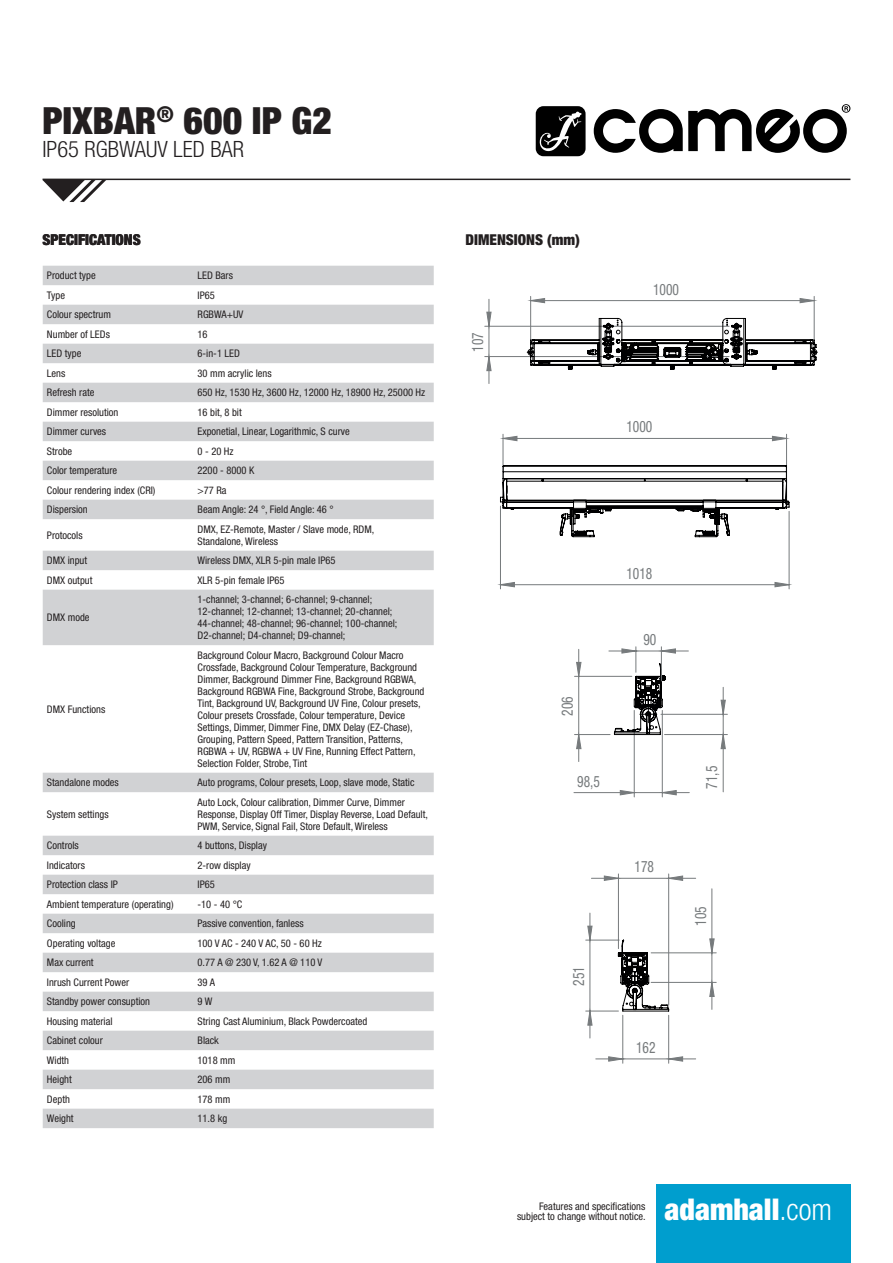
<style>
.page{position:relative;width:893px;height:1263px;background:#fff}
.page>*{position:absolute;margin:0;border:0;box-sizing:border-box;transform-origin:0 0}
.t1{font:900 condensed 37.5px "Helvetica Neue LT Pro";color:#231f20}
.t2{font:900 condensed 30px "Helvetica Neue LT Pro";color:#fff}
.t3{font:300 condensed 22.5px "Helvetica Neue LT Pro";color:#231f20}
.t4{font:condensed 15.6px "Helvetica Neue LT Pro";color:#767a7c;scale:.86 1}
.t5{font:900 condensed 15px "Helvetica Neue LT Pro";color:#231f20}
.t6{font:condensed 10.5px/12px "Helvetica Neue LT Pro";color:#231f20}
.s1{font-weight:300}
</style>
<div class="page">
<div style="left:656px;top:1184px;width:194px;height:79px;background:#009ece"></div>
<hr style="left:43px;top:179px;width:807px;height:1px;background:#231f20">
<svg style="left:43px;top:180px;width:63px;height:22px"></svg>
<svg style="left:536px;top:106px;width:50px;height:50px;background:#2c2c2c"></svg>
<svg style="left:594px;top:104px;width:256px;height:49px"></svg>
<svg style="left:43px;top:266px;width:391px;height:862px"></svg>
<hr style="left:530px;top:296px;width:1px;height:49px;background:#767a7c">
<hr style="left:814px;top:296px;width:1px;height:49px;background:#767a7c">
<svg style="left:530px;top:298px;width:285px;height:6px"></svg>
<hr style="left:485px;top:356px;width:244px;height:1px;background:#767a7c">
<hr style="left:485px;top:326px;width:244px;height:1px;background:#767a7c">
<svg style="left:486px;top:299px;width:6px;height:85px"></svg>
<svg style="left:527px;top:318px;width:290px;height:52px"></svg>
<hr style="left:500px;top:506px;width:1px;height:83px;background:#767a7c">
<hr style="left:789px;top:511px;width:1px;height:78px;background:#767a7c">
<hr style="left:503px;top:434px;width:1px;height:44px;background:#767a7c">
<hr style="left:786px;top:434px;width:1px;height:44px;background:#767a7c">
<svg style="left:500px;top:435px;width:290px;height:153px"></svg>
<hr style="left:574px;top:792px;width:60px;height:1px;background:#767a7c">
<hr style="left:662px;top:710px;width:1px;height:87px;background:#767a7c">
<hr style="left:634px;top:710px;width:1px;height:87px;background:#767a7c">
<svg style="left:619px;top:790px;width:70px;height:6px"></svg>
<hr style="left:574px;top:676px;width:58px;height:1px;background:#767a7c">
<hr style="left:574px;top:734px;width:36px;height:1px;background:#767a7c">
<svg style="left:576px;top:649px;width:6px;height:112px"></svg>
<svg style="left:609px;top:647px;width:79px;height:88px"></svg>
<hr style="left:723px;top:734px;width:1px;height:58px;background:#767a7c">
<hr style="left:664px;top:734px;width:63px;height:1px;background:#767a7c">
<hr style="left:661px;top:714px;width:66px;height:1px;background:#767a7c">
<svg style="left:720px;top:687px;width:6px;height:62px"></svg>
<hr style="left:668px;top:874px;width:1px;height:131px;background:#767a7c">
<hr style="left:618px;top:874px;width:1px;height:75px;background:#767a7c">
<hr style="left:586px;top:940px;width:33px;height:1px;background:#767a7c">
<hr style="left:586px;top:1011px;width:32px;height:1px;background:#767a7c">
<hr style="left:668px;top:1015px;width:1px;height:48px;background:#767a7c">
<hr style="left:622px;top:1015px;width:1px;height:48px;background:#767a7c">
<svg style="left:596px;top:1056px;width:100px;height:6px"></svg>
<svg style="left:587px;top:875px;width:109px;height:163px"></svg>
<hr style="left:711px;top:889px;width:1px;height:64px;background:#767a7c">
<hr style="left:651px;top:982px;width:65px;height:1px;background:#767a7c">
<hr style="left:651px;top:952px;width:65px;height:1px;background:#767a7c">
<svg style="left:709px;top:938px;width:6px;height:71px"></svg>
<h1 class="t1" style="left:43px;top:98px;width:291px">PIXBAR<sup>®</sup> 600 IP G2</h1>
<h3 class="t3" style="left:43px;top:136px;width:203px">IP65 RGBWAUV LED BAR</h3>
<h3 class="t5" style="left:43px;top:230px;width:100px">SPECIFICATIONS</h3>
<p class="t6" style="left:47px;top:269px;width:50px">Product type</p>
<p class="t6" style="left:198px;top:269px;width:37px">LED Bars</p>
<p class="t6" style="left:47px;top:289px;width:20px">Type</p>
<p class="t6" style="left:198px;top:289px;width:19px">IP65</p>
<p class="t6" style="left:47px;top:308px;width:65px">Colour spectrum</p>
<p class="t6" style="left:198px;top:308px;width:47px">RGBWA+UV</p>
<p class="t6" style="left:47px;top:328px;width:64px">Number of LEDs</p>
<p class="t6" style="left:198px;top:328px;width:12px">16</p>
<p class="t6" style="left:47px;top:347px;width:36px">LED type</p>
<p class="t6" style="left:198px;top:347px;width:44px">6-in-1 LED</p>
<p class="t6" style="left:47px;top:367px;width:20px">Lens</p>
<p class="t6" style="left:198px;top:367px;width:76px">30 mm acrylic lens</p>
<p class="t6" style="left:47px;top:386px;width:49px">Refresh rate</p>
<p class="t6" style="left:198px;top:386px;width:229px">650 Hz, 1530 Hz, 3600 Hz, 12000 Hz, 18900 Hz, 25000 Hz</p>
<p class="t6" style="left:47px;top:406px;width:73px">Dimmer resolution</p>
<p class="t6" style="left:198px;top:406px;width:46px">16 bit, 8 bit</p>
<p class="t6" style="left:47px;top:425px;width:61px">Dimmer curves</p>
<p class="t6" style="left:198px;top:425px;width:154px">Exponetial, Linear, Logarithmic, S curve</p>
<p class="t6" style="left:47px;top:445px;width:27px">Strobe</p>
<p class="t6" style="left:198px;top:445px;width:38px">0 - 20 Hz</p>
<p class="t6" style="left:47px;top:464px;width:72px">Color temperature</p>
<p class="t6" style="left:198px;top:464px;width:58px">2200 - 8000 K</p>
<p class="t6" style="left:47px;top:484px;width:110px">Colour rendering index (CRI)</p>
<p class="t6" style="left:198px;top:484px;width:31px">&gt;77 Ra</p>
<p class="t6" style="left:47px;top:503px;width:42px">Dispersion</p>
<p class="t6" style="left:198px;top:503px;width:138px">Beam Angle: 24 °, Field Angle: 46 °</p>
<p class="t6" style="left:47px;top:529px;width:37px">Protocols</p>
<p class="t6" style="left:198px;top:523px;width:178px">DMX, EZ-Remote, Master / Slave mode, RDM,<br>Standalone, Wireless</p>
<p class="t6" style="left:47px;top:554px;width:42px">DMX input</p>
<p class="t6" style="left:198px;top:554px;width:139px">Wireless DMX, XLR 5-pin male IP65</p>
<p class="t6" style="left:47px;top:574px;width:47px">DMX output</p>
<p class="t6" style="left:198px;top:574px;width:89px">XLR 5-pin female IP65</p>
<p class="t6" style="left:47px;top:611px;width:44px">DMX mode</p>
<p class="t6" style="left:198px;top:593px;width:201px">1-channel; 3-channel; 6-channel; 9-channel; 12-channel; 12-channel; 13-channel; 20-channel; 44-channel; 48-channel; 96-channel; 100-channel; D2-channel; D4-channel; D9-channel;</p>
<p class="t6" style="left:47px;top:703px;width:60px">DMX Functions</p>
<p class="t6" style="left:198px;top:649px;width:228px">Background Colour Macro, Background Colour Macro Crossfade, Background Colour Temperature, Background Dimmer, Background Dimmer Fine, Background RGBWA, Background RGBWA Fine, Background Strobe, Background Tint, Background UV, Background UV Fine, Colour presets, Colour presets Crossfade, Colour temperature, Device Settings, Dimmer, Dimmer Fine, DMX Delay (EZ-Chase), Grouping, Pattern Speed, Pattern Transition, Patterns, RGBWA + UV, RGBWA + UV Fine, Running Effect Pattern, Selection Folder, Strobe, Tint</p>
<p class="t6" style="left:47px;top:776px;width:73px">Standalone modes</p>
<p class="t6" style="left:198px;top:776px;width:219px">Auto programs, Colour presets, Loop, slave mode, Static</p>
<p class="t6" style="left:47px;top:808px;width:63px">System settings</p>
<p class="t6" style="left:198px;top:796px;width:232px">Auto Lock, Colour calibration, Dimmer Curve, Dimmer<br>Response, Display Off Timer, Display Reverse, Load Default,<br>PWM, Service, Signal Fail, Store Default, Wireless</p>
<p class="t6" style="left:47px;top:839px;width:33px">Controls</p>
<p class="t6" style="left:198px;top:839px;width:71px">4 buttons, Display</p>
<p class="t6" style="left:47px;top:859px;width:40px">Indicators</p>
<p class="t6" style="left:198px;top:859px;width:55px">2-row display</p>
<p class="t6" style="left:47px;top:878px;width:72px">Protection class IP</p>
<p class="t6" style="left:198px;top:878px;width:19px">IP65</p>
<p class="t6" style="left:47px;top:898px;width:128px">Ambient temperature (operating)</p>
<p class="t6" style="left:198px;top:898px;width:46px">-10 - 40 °C</p>
<p class="t6" style="left:47px;top:917px;width:30px">Cooling</p>
<p class="t6" style="left:198px;top:917px;width:108px">Passive convention, fanless</p>
<p class="t6" style="left:47px;top:937px;width:70px">Operating voltage</p>
<p class="t6" style="left:198px;top:937px;width:126px">100 V AC - 240 V AC, 50 - 60 Hz</p>
<p class="t6" style="left:47px;top:956px;width:48px">Max current</p>
<p class="t6" style="left:198px;top:956px;width:126px">0.77 A @ 230 V, 1.62 A @ 110 V</p>
<p class="t6" style="left:47px;top:976px;width:84px">Inrush Current Power</p>
<p class="t6" style="left:198px;top:976px;width:19px">39 A</p>
<p class="t6" style="left:47px;top:995px;width:105px">Standby power consuption</p>
<p class="t6" style="left:198px;top:995px;width:16px">9 W</p>
<p class="t6" style="left:47px;top:1015px;width:67px">Housing material</p>
<p class="t6" style="left:198px;top:1015px;width:171px">String Cast Aluminium, Black Powdercoated</p>
<p class="t6" style="left:47px;top:1034px;width:57px">Cabinet colour</p>
<p class="t6" style="left:198px;top:1034px;width:23px">Black</p>
<p class="t6" style="left:47px;top:1054px;width:24px">Width</p>
<p class="t6" style="left:198px;top:1054px;width:39px">1018 mm</p>
<p class="t6" style="left:47px;top:1073px;width:26px">Height</p>
<p class="t6" style="left:198px;top:1073px;width:34px">206 mm</p>
<p class="t6" style="left:47px;top:1093px;width:24px">Depth</p>
<p class="t6" style="left:198px;top:1093px;width:34px">178 mm</p>
<p class="t6" style="left:47px;top:1112px;width:28px">Weight</p>
<p class="t6" style="left:198px;top:1112px;width:31px">11.8 kg</p>
<h3 class="t5" style="left:466px;top:230px;width:116px">DIMENSIONS (mm)</h3>
<h3 class="t4" style="left:468px;top:352px;width:24px;rotate:-90deg">107</h3>
<h3 class="t4" style="left:653px;top:280px;width:32px">1000</h3>
<h3 class="t4" style="left:626px;top:418px;width:32px">1000</h3>
<h3 class="t4" style="left:558px;top:716px;width:24px;rotate:-90deg">206</h3>
<h3 class="t4" style="left:577px;top:772px;width:28px">98,5</h3>
<h3 class="t4" style="left:626px;top:564px;width:32px">1018</h3>
<h3 class="t4" style="left:643px;top:630px;width:17px">90</h3>
<h3 class="t4" style="left:634px;top:857px;width:24px">178</h3>
<h3 class="t4" style="left:569px;top:986px;width:24px;rotate:-90deg">251</h3>
<h3 class="t4" style="left:636px;top:1038px;width:24px">162</h3>
<h3 class="t4" style="left:703px;top:788px;width:28px;rotate:-90deg">71,5</h3>
<h3 class="t4" style="left:691px;top:925px;width:24px;rotate:-90deg">105</h3>
<p class="t6" style="left:517px;top:1201px;width:130px;line-height:10.5px;text-align:right">Features and specifications subject to change without notice.</p>
<h2 class="t2" style="left:664px;top:1192px;width:169px">adamhall<span class="s1">.com</span></h2>
</div>
